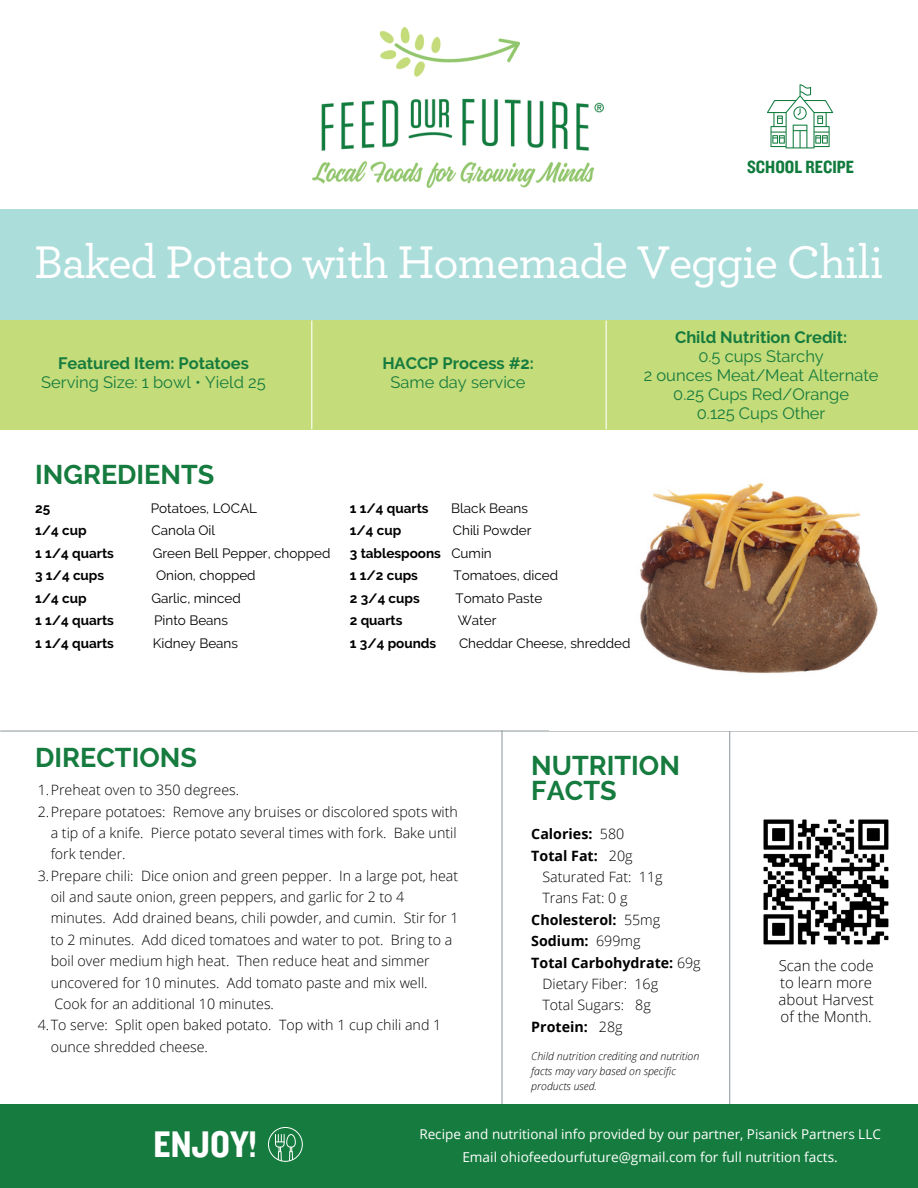
<style>
.page{position:relative;width:918px;height:1188px;background:#fff}
.page>*{position:absolute;margin:0;border:0;box-sizing:border-box;transform-origin:0 0}
.t1{font:500 48px "Archer";letter-spacing:-.025em;color:#fff}
.t2{font:38.4px "Knockout HTF50 Welterweight";color:#fff}
.t3{font:700 27px/25.8px "Raleway";color:#167b3e}
.t4{font:18.3px "Knockout HTF50 Welterweight";letter-spacing:.005em;color:#107b3d}
.t5{font:16.5px/19.2px "Raleway";color:#167b3e;text-align:center}
.t6{font:700 16.5px "Raleway";color:#167b3e}
.t7{font:300 15px/16.8px "Open Sans";color:#000;text-align:justify}
.t8{font:300 14.25px "Open Sans";color:#000}
.t9{font:700 14.25px "Open Sans";color:#000}
.t10{font:13.65px "Open Sans";color:#fff}
.t11{font:13.5px "Raleway";color:#000}
.t12{font:700 13.5px/22.5px "Raleway";color:#000}
.t13{font:13.5px "Open Sans";color:#fff}
.t14{font:italic 300 10.65px/14.9px "Open Sans";color:#000}
.s1{font-weight:400}
.s2{font-weight:300}
</style>
<div class="page">
<hr style="left:1px;top:730px;width:916px;height:2px;background:#97a0a4">
<hr style="left:501px;top:731px;width:2px;height:456px;background:#97a0a4">
<hr style="left:729px;top:437px;width:1px;height:750px;background:#97a0a4">
<img style="left:549px;top:429px;width:369px;height:301px">
<div style="left:0;top:1105px;width:918px;height:83px;background:#167b3e"></div>
<div style="left:0;top:210px;width:918px;height:110px;background:#abdddb"></div>
<div style="left:0;top:320px;width:918px;height:109px;background:#c4dc79"></div>
<hr style="left:311px;top:321px;width:1px;height:108px;background:#fff">
<hr style="left:606px;top:321px;width:1px;height:108px;background:#fff">
<img style="left:312px;top:28px;width:292px;height:159px">
<img style="left:763px;top:819px;width:126px;height:126px">
<svg style="left:767px;top:84px;width:66px;height:64px"></svg>
<svg style="left:268px;top:1127px;width:35px;height:35px"></svg>
<p class="t4" style="left:747px;top:157px;width:109px">SCHOOL RECIPE</p>
<h1 class="t1" style="left:34px;top:240px;width:851px">Baked Potato with Homemade Veggie Chili</h1>
<p class="t6" style="left:58px;top:354px;width:192px">Featured Item: Potatoes</p>
<p class="t5" style="left:41px;top:373px;width:226px">Serving Size: 1 bowl • Yield 25</p>
<h3 class="t3" style="left:35px;top:461px;width:181px">INGREDIENTS</h3>
<p class="t12" style="left:35px;top:497px;width:17px">25</p>
<p class="t11" style="left:151px;top:500px;width:108px">Potatoes, LOCAL</p>
<p class="t12" style="left:35px;top:519px;width:53px">1/4 cup</p>
<p class="t11" style="left:152px;top:523px;width:65px">Canola Oil</p>
<p class="t12" style="left:35px;top:542px;width:80px">1 1/4 quarts</p>
<p class="t11" style="left:153px;top:545px;width:179px">Green Bell Pepper, chopped</p>
<p class="t12" style="left:35px;top:564px;width:71px">3 1/4 cups</p>
<p class="t11" style="left:156px;top:568px;width:101px">Onion, chopped</p>
<p class="t12" style="left:35px;top:587px;width:53px">1/4 cup</p>
<p class="t11" style="left:152px;top:590px;width:91px">Garlic, minced</p>
<p class="t12" style="left:35px;top:609px;width:80px">1 1/4 quarts</p>
<p class="t11" style="left:154px;top:613px;width:75px">Pinto Beans</p>
<p class="t12" style="left:35px;top:632px;width:80px">1 1/4 quarts</p>
<p class="t11" style="left:153px;top:635px;width:87px">Kidney Beans</p>
<p class="t6" style="left:382px;top:354px;width:153px">HACCP Process #2:</p>
<p class="t5" style="left:391px;top:373px;width:137px">Same day service</p>
<p class="t6" style="left:675px;top:327px;width:174px">Child Nutrition Credit:</p>
<p class="t5" style="left:644px;top:346px;width:236px">0.5 cups Starchy<br>2 ounces Meat/Meat Alternate<br>0.25 Cups Red/Orange<br>0.125 Cups Other</p>
<p class="t12" style="left:350px;top:497px;width:80px">1 1/4 quarts</p>
<p class="t11" style="left:451px;top:500px;width:78px">Black Beans</p>
<p class="t12" style="left:350px;top:519px;width:53px">1/4 cup</p>
<p class="t12" style="left:350px;top:519px;width:183px;text-indent:103px"><span class="s1">Chili Powder<br></span>3 tablespoons <span class="s1">Cumin<br></span>1 1/2 cups</p>
<p class="t11" style="left:454px;top:568px;width:106px">Tomatoes, diced</p>
<p class="t12" style="left:350px;top:587px;width:71px">2 3/4 cups</p>
<p class="t11" style="left:456px;top:590px;width:88px">Tomato Paste</p>
<p class="t12" style="left:350px;top:609px;width:54px">2 quarts</p>
<p class="t11" style="left:458px;top:613px;width:40px">Water</p>
<p class="t12" style="left:350px;top:632px;width:88px">1 3/4 pounds</p>
<p class="t11" style="left:459px;top:635px;width:173px">Cheddar Cheese, shredded</p>
<h3 class="t3" style="left:35px;top:745px;width:163px">DIRECTIONS</h3>
<h3 class="t3" style="left:531px;top:752px;width:150px">NUTRITION<br>FACTS</h3>
<p class="t8" style="left:38px;top:780px;width:203px">1.Preheat oven to 350 degrees.</p>
<p class="t8" style="left:38px;top:801px;width:422px">2.Prepare potatoes: Remove any bruises or discolored spots with</p>
<p class="t8" style="left:51px;top:823px;width:407px">a tip of a knife. Pierce potato several times with fork. Bake until</p>
<p class="t8" style="left:51px;top:844px;width:76px">fork tender.</p>
<p class="t8" style="left:38px;top:865px;width:422px">3.Prepare chili: Dice onion and green pepper. In a large pot, heat</p>
<p class="t8" style="left:51px;top:887px;width:355px">oil and saute onion, green peppers, and garlic for 2 to 4</p>
<p class="t8" style="left:51px;top:908px;width:409px">minutes. Add drained beans, chili powder, and cumin. Stir for 1</p>
<p class="t8" style="left:51px;top:930px;width:403px">to 2 minutes. Add diced tomatoes and water to pot. Bring to a</p>
<p class="t8" style="left:51px;top:951px;width:381px">boil over medium high heat. Then reduce heat and simmer</p>
<p class="t8" style="left:51px;top:972px;width:378px">uncovered for 10 minutes. Add tomato paste and mix well.</p>
<p class="t8" style="left:54px;top:994px;width:221px">Cook for an additional 10 minutes.</p>
<p class="t8" style="left:38px;top:1015px;width:405px">4.To serve: Split open baked potato. Top with 1 cup chili and 1</p>
<p class="t8" style="left:51px;top:1036px;width:159px">ounce shredded cheese.</p>
<p class="t9" style="left:531px;top:824px;width:94px">Calories: <span class="s2">580</span></p>
<p class="t9" style="left:531px;top:845px;width:103px">Total Fat: <span class="s2">20g</span></p>
<p class="t8" style="left:542px;top:867px;width:122px">Saturated Fat: 11g</p>
<p class="t8" style="left:542px;top:888px;width:87px">Trans Fat: 0 g</p>
<p class="t9" style="left:531px;top:910px;width:131px">Cholesterol: <span class="s2">55mg</span></p>
<p class="t9" style="left:531px;top:931px;width:111px">Sodium: <span class="s2">699mg</span></p>
<p class="t9" style="left:531px;top:952px;width:171px">Total Carbohydrate: <span class="s2">69g</span></p>
<p class="t8" style="left:542px;top:974px;width:117px">Dietary Fiber: 16g</p>
<p class="t8" style="left:542px;top:995px;width:110px">Total Sugars: 8g</p>
<p class="t9" style="left:531px;top:1016px;width:93px">Protein: <span class="s2">28g</span></p>
<p class="t14" style="left:531px;top:1049px;width:170px">Child nutrition crediting and nutrition facts may vary based on specific products used.</p>
<p class="t7" style="left:779px;top:957px;width:97px">Scan the code to learn more about Harvest of the Month.</p>
<h2 class="t2" style="left:154px;top:1124px;width:105px">ENJOY!</h2>
<p class="t13" style="left:419px;top:1125px;width:463px">Recipe and nutritional info provided by our partner, Pisanick Partners LLC</p>
<p class="t10" style="left:462px;top:1148px;width:377px">Email ohiofeedourfuture@gmail.com for full nutrition facts.</p>
</div>
